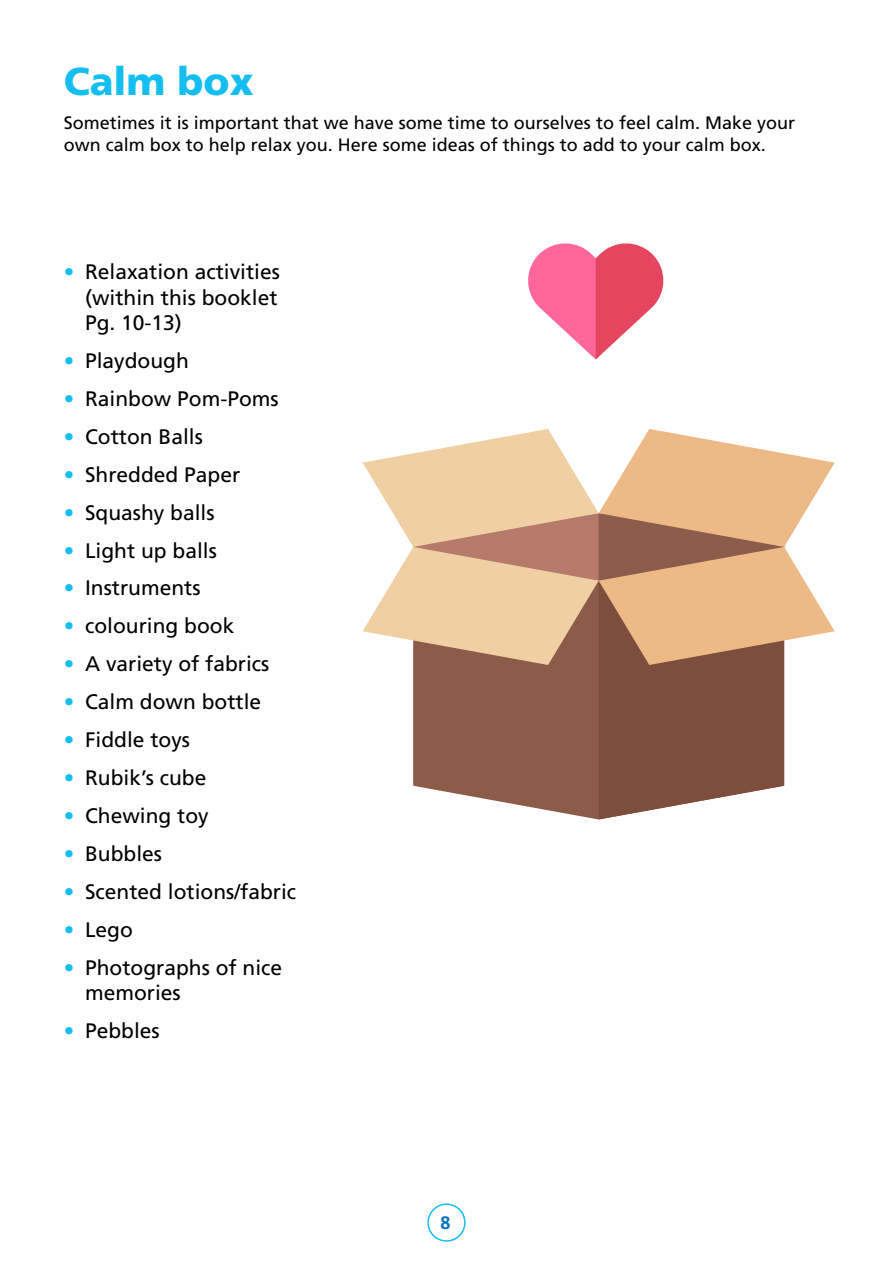
<style>
.page{position:relative;width:893px;height:1263px;background:#fff}
.page>*{position:absolute;margin:0;border:0;box-sizing:border-box;transform-origin:0 0}
.t1{font:900 39px "Frutiger";color:#15bef0}
.t2{font:21px/25.2px "Frutiger";color:#000;text-align:justify}
.t3{font:18px/21.6px "Frutiger";color:#000}
.t4{font:700 18px "Frutiger";color:#0072bc}
.s1{color:#15bef0}
</style>
<div class="page">
<div style="left:427px;top:1203px;width:39px;height:39px;border:2px solid #15bef0;border-radius:50%"></div>
<svg style="left:528px;top:243px;width:136px;height:116px"></svg>
<svg style="left:363px;top:429px;width:472px;height:390px"></svg>
<h1 class="t1" style="left:64px;top:57px;width:191px">Calm box</h1>
<p class="t3" style="left:64px;top:112px;width:733px">Sometimes it is important that we have some time to ourselves to feel calm. Make your own calm box to help relax you. Here some ideas of things to add to your calm box.</p>
<p class="t2" style="left:85px;top:260px;width:196px;text-indent:-21px"><span class="s1">•</span> Relaxation activities (within this booklet Pg. 10-13)</p>
<p class="t2" style="left:64px;top:348px;width:127px"><span class="s1">•</span> Playdough</p>
<p class="t2" style="left:64px;top:386px;width:216px"><span class="s1">•</span> Rainbow Pom-Poms</p>
<p class="t2" style="left:64px;top:424px;width:141px"><span class="s1">•</span> Cotton Balls</p>
<p class="t2" style="left:64px;top:462px;width:178px"><span class="s1">•</span> Shredded Paper</p>
<p class="t2" style="left:64px;top:500px;width:152px"><span class="s1">•</span> Squashy balls</p>
<p class="t2" style="left:64px;top:538px;width:155px"><span class="s1">•</span> Light up balls</p>
<p class="t2" style="left:64px;top:576px;width:138px"><span class="s1">•</span> Instruments</p>
<p class="t2" style="left:64px;top:614px;width:172px"><span class="s1">•</span> colouring book</p>
<p class="t2" style="left:64px;top:652px;width:207px"><span class="s1">•</span> A variety of fabrics</p>
<p class="t2" style="left:64px;top:689px;width:199px"><span class="s1">•</span> Calm down bottle</p>
<p class="t2" style="left:64px;top:727px;width:128px"><span class="s1">•</span> Fiddle toys</p>
<p class="t2" style="left:64px;top:765px;width:144px"><span class="s1">•</span> Rubik’s cube</p>
<p class="t2" style="left:64px;top:803px;width:146px"><span class="s1">•</span> Chewing toy</p>
<p class="t2" style="left:64px;top:841px;width:100px"><span class="s1">•</span> Bubbles</p>
<p class="t2" style="left:64px;top:879px;width:234px"><span class="s1">•</span> Scented lotions/fabric</p>
<p class="t2" style="left:64px;top:917px;width:71px"><span class="s1">•</span> Lego</p>
<p class="t2" style="left:85px;top:955px;width:199px;text-indent:-21px"><span class="s1">•</span> Photographs of nice memories</p>
<p class="t2" style="left:64px;top:1018px;width:97px"><span class="s1">•</span> Pebbles</p>
<p class="t4" style="left:440px;top:1212px;width:12px">8</p>
</div>
